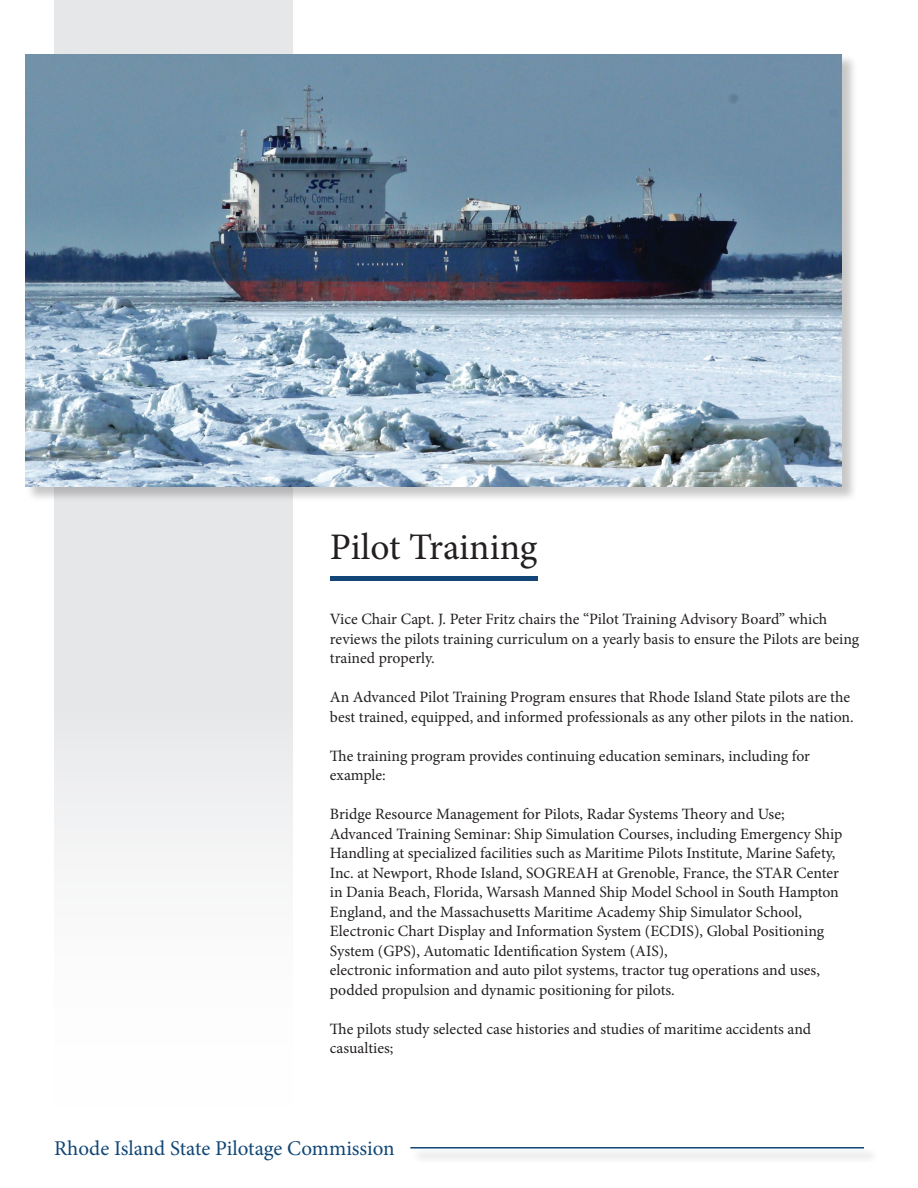
<style>
.page{position:relative;width:918px;height:1188px;background:#fff}
.page>*{position:absolute;margin:0;border:0;box-sizing:border-box;transform-origin:0 0}
.t1{font:37.5px "Minion Pro";color:#231f20}
.t2{font:21px "Minion Pro";letter-spacing:-.005em;color:#114676}
.t3{font:15.75px/19.5px "Minion Pro";color:#231f20}
</style>
<div class="page">
<div style="left:411px;top:1147px;width:468px;height:18px;background:#f6f6f6"></div>
<hr style="left:410px;top:1147px;width:454px;height:2px;background:#114676">
<svg style="left:54px;top:0;width:239px;height:859px;fill:#e6e7e9"></svg>
<div style="left:25px;top:54px;width:833px;height:448px;background:#231f20;opacity:.25"></div>
<img style="left:26px;top:54px;width:816px;height:432px">
<div style="left:330px;top:576px;width:208px;height:5px;background:#114676"></div>
<h1 class="t1" style="left:330px;top:522px;width:209px">Pilot Training</h1>
<p class="t3" style="left:330px;top:610px;width:531px">Vice Chair Capt. J. Peter Fritz chairs the “Pilot Training Advisory Board” which reviews the pilots training curriculum on a yearly basis to ensure the Pilots are being trained properly.</p>
<p class="t3" style="left:330px;top:688px;width:525px">An Advanced Pilot Training Program ensures that Rhode Island State pilots are the best trained, equipped, and informed professionals as any other pilots in the nation.</p>
<p class="t3" style="left:330px;top:746px;width:482px">The training program provides continuing education seminars, including for example:</p>
<p class="t3" style="left:330px;top:805px;width:514px">Bridge Resource Management for Pilots, Radar Systems Theory and Use; Advanced Training Seminar: Ship Simulation Courses, including Emergency Ship Handling at specialized facilities such as Maritime Pilots Institute, Marine Safety, Inc. at Newport, Rhode Island, SOGREAH at Grenoble, France, the STAR Center in Dania Beach, Florida, Warsash Manned Ship Model School in South Hampton England, and the Massachusetts Maritime Academy Ship Simulator School, Electronic Chart Display and Information System (ECDIS), Global Positioning System (GPS), Automatic Identification System (AIS),<br>electronic information and auto pilot systems, tractor tug operations and uses, podded propulsion and dynamic positioning for pilots.</p>
<p class="t3" style="left:330px;top:1019px;width:483px">The pilots study selected case histories and studies of maritime accidents and casualties;</p>
<h2 class="t2" style="left:54px;top:1135px;width:342px">Rhode Island State Pilotage Commission</h2>
</div>
